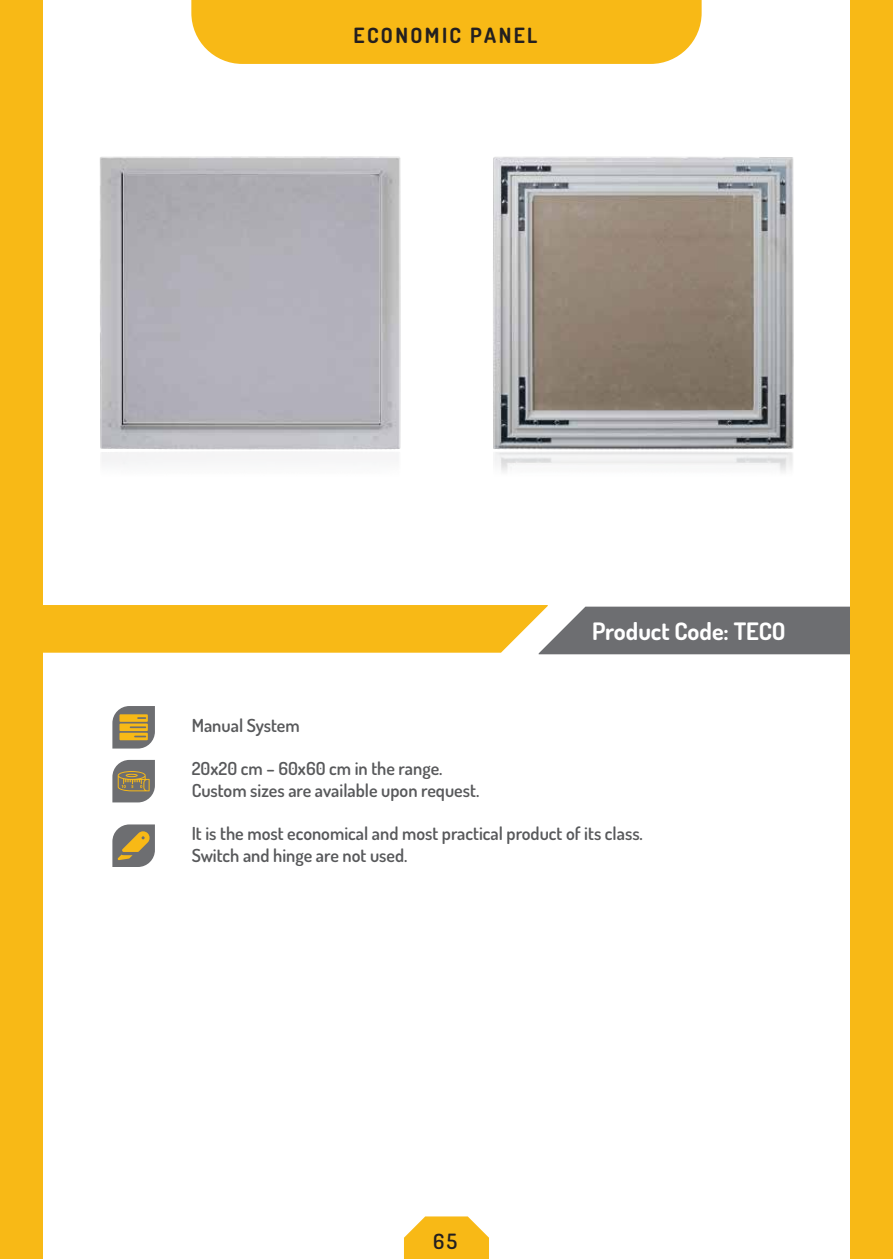
<style>
.page{position:relative;width:893px;height:1259px;background:#fff}
.page>*{position:absolute;margin:0;border:0;box-sizing:border-box;transform-origin:0 0}
.t1{font:700 24px "Dosis";color:#fff}
.t2{font:700 21px "Dosis";letter-spacing:.115em;color:#231f20}
.t3{font:600 21px "Dosis";color:#231f20}
.t4{font:600 18px/21.6px "Dosis";color:#58595b}
</style>
<div class="page">
<img style="left:100px;top:156px;width:694px;height:316px">
<svg style="left:112px;top:706px;width:43px;height:42px;background:#a4905e"></svg>
<svg style="left:112px;top:824px;width:43px;height:43px;background:#95896b"></svg>
<svg style="left:112px;top:760px;width:43px;height:42px;background:#878171"></svg>
<svg style="left:43px;top:605px;width:807px;height:49px;background:#c8a446"></svg>
<div style="left:850px;top:0;width:43px;height:1259px;background:#f8b916"></div>
<div style="left:0;top:0;width:43px;height:1259px;background:#f8b916"></div>
<div style="left:191px;top:0;width:511px;height:64px;background:#f8b916"></div>
<svg style="left:404px;top:1216px;width:85px;height:43px;background:#f8c235"></svg>
<p class="t2" style="left:354px;top:21px;width:185px">ECONOMIC PANEL</p>
<h1 class="t1" style="left:592px;top:615px;width:195px">Product Code: TECO</h1>
<p class="t4" style="left:192px;top:714px;width:110px">Manual System</p>
<p class="t4" style="left:192px;top:757px;width:289px">20x20 cm – 60x60 cm in the range.<br>Custom sizes are available upon request.</p>
<p class="t4" style="left:192px;top:822px;width:453px">It is the most economical and most practical product of its class.<br>Switch and hinge are not used.</p>
<p class="t3" style="left:433px;top:1226px;width:26px">65</p>
</div>
